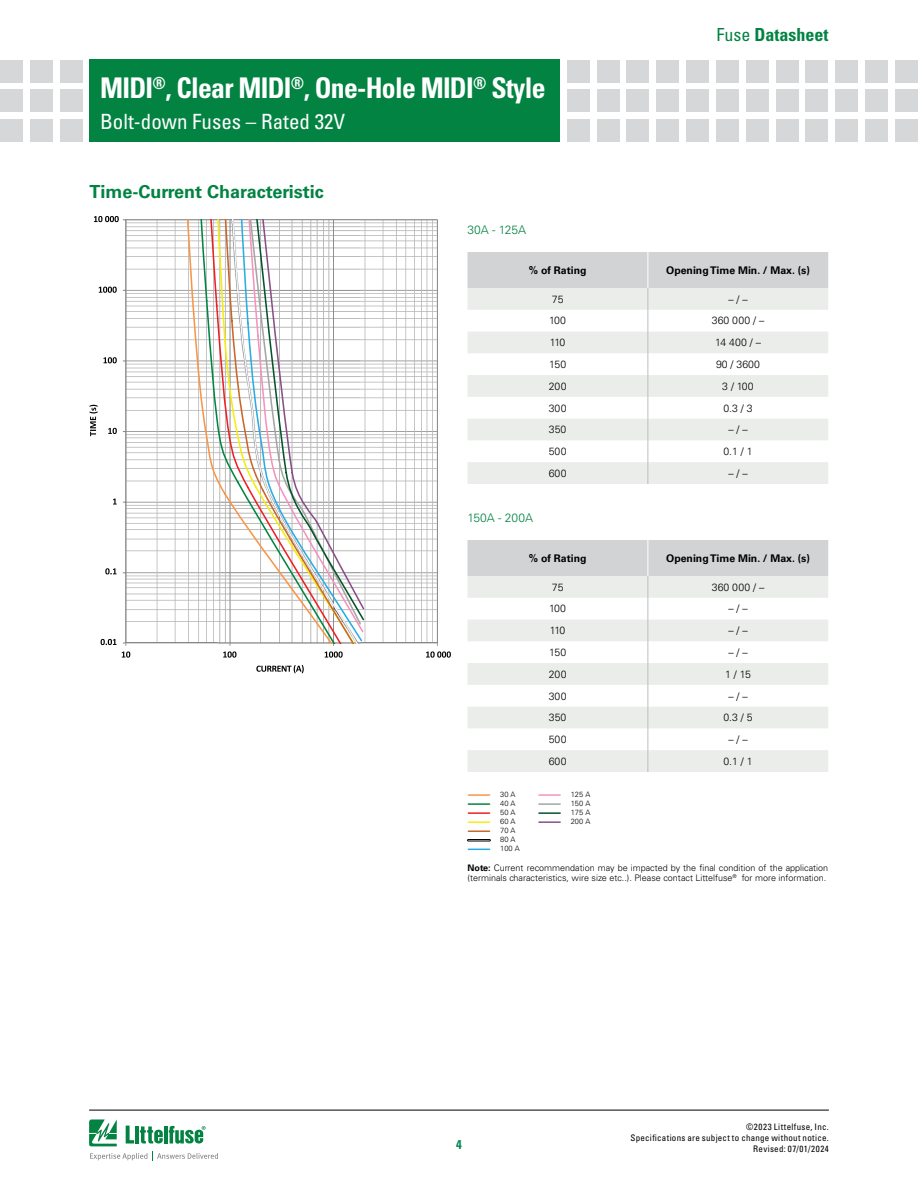
<style>
.page{position:relative;width:918px;height:1188px;background:#fff}
.page>*{position:absolute;margin:0;border:0;box-sizing:border-box;transform-origin:0 0}
.t1{font:700 condensed 28.5px "Univers LT Std";letter-spacing:-.025em;color:#fff}
.t2{font:condensed 21px "Univers LT Std";color:#fff}
.t3{font:700 18px "Univers LT Std";color:#028342}
.t4{font:700 condensed 18px "Univers LT Std";color:#028342}
.t5{font:700 condensed 12.75px "Univers LT Std";color:#008752}
.t6{font:300 12px "Univers LT Std";color:#028342}
.t7{font:300 10.5px "Univers LT Std";color:#000}
.t8{font:700 10.5px "Univers LT Std";color:#000}
.t9{font:300 9px/10.8px "Univers LT Std";color:#000}
.t10{font:condensed 9px/10.8px "Univers LT Std";letter-spacing:.03em;color:#000;text-align:right}
.t11{font:300 7.5px/9px "Univers LT Std";color:#000101}
.s1{font-weight:400}
.s2{font-weight:700}
</style>
<div class="page">
<div style="left:90px;top:60px;width:470px;height:82px;background:#028342"></div>
<div style="left:60px;top:60px;width:23px;height:23px;background:#d5d7d8"></div>
<div style="left:60px;top:90px;width:23px;height:22px;background:#d5d7d8"></div>
<div style="left:60px;top:119px;width:23px;height:23px;background:#d5d7d8"></div>
<div style="left:30px;top:60px;width:23px;height:23px;background:#d5d7d8"></div>
<div style="left:30px;top:90px;width:23px;height:22px;background:#d5d7d8"></div>
<div style="left:30px;top:119px;width:23px;height:23px;background:#d5d7d8"></div>
<div style="left:0;top:60px;width:23px;height:23px;background:#d5d7d8"></div>
<div style="left:0;top:90px;width:23px;height:22px;background:#d5d7d8"></div>
<div style="left:0;top:119px;width:23px;height:23px;background:#d5d7d8"></div>
<div style="left:567px;top:60px;width:23px;height:23px;background:#d5d7d8"></div>
<div style="left:567px;top:90px;width:23px;height:22px;background:#d5d7d8"></div>
<div style="left:567px;top:119px;width:23px;height:23px;background:#d5d7d8"></div>
<div style="left:597px;top:60px;width:23px;height:23px;background:#d5d7d8"></div>
<div style="left:597px;top:90px;width:23px;height:22px;background:#d5d7d8"></div>
<div style="left:597px;top:119px;width:23px;height:23px;background:#d5d7d8"></div>
<div style="left:627px;top:60px;width:22px;height:23px;background:#d5d7d8"></div>
<div style="left:627px;top:90px;width:22px;height:22px;background:#d5d7d8"></div>
<div style="left:627px;top:119px;width:22px;height:23px;background:#d5d7d8"></div>
<div style="left:656px;top:60px;width:23px;height:23px;background:#d5d7d8"></div>
<div style="left:656px;top:90px;width:23px;height:22px;background:#d5d7d8"></div>
<div style="left:656px;top:119px;width:23px;height:23px;background:#d5d7d8"></div>
<div style="left:686px;top:60px;width:23px;height:23px;background:#d5d7d8"></div>
<div style="left:686px;top:90px;width:23px;height:22px;background:#d5d7d8"></div>
<div style="left:686px;top:119px;width:23px;height:23px;background:#d5d7d8"></div>
<div style="left:716px;top:60px;width:23px;height:23px;background:#d5d7d8"></div>
<div style="left:716px;top:90px;width:23px;height:22px;background:#d5d7d8"></div>
<div style="left:716px;top:119px;width:23px;height:23px;background:#d5d7d8"></div>
<div style="left:746px;top:60px;width:23px;height:23px;background:#d5d7d8"></div>
<div style="left:746px;top:90px;width:23px;height:22px;background:#d5d7d8"></div>
<div style="left:746px;top:119px;width:23px;height:23px;background:#d5d7d8"></div>
<div style="left:805px;top:60px;width:23px;height:23px;background:#d5d7d8"></div>
<div style="left:805px;top:90px;width:23px;height:22px;background:#d5d7d8"></div>
<div style="left:805px;top:119px;width:23px;height:23px;background:#d5d7d8"></div>
<div style="left:776px;top:60px;width:22px;height:23px;background:#d5d7d8"></div>
<div style="left:776px;top:90px;width:22px;height:22px;background:#d5d7d8"></div>
<div style="left:776px;top:119px;width:22px;height:23px;background:#d5d7d8"></div>
<div style="left:835px;top:60px;width:23px;height:23px;background:#d5d7d8"></div>
<div style="left:835px;top:90px;width:23px;height:22px;background:#d5d7d8"></div>
<div style="left:835px;top:119px;width:23px;height:23px;background:#d5d7d8"></div>
<div style="left:865px;top:60px;width:23px;height:23px;background:#d5d7d8"></div>
<div style="left:865px;top:90px;width:23px;height:22px;background:#d5d7d8"></div>
<div style="left:865px;top:119px;width:23px;height:23px;background:#d5d7d8"></div>
<div style="left:895px;top:60px;width:23px;height:23px;background:#d5d7d8"></div>
<div style="left:895px;top:90px;width:23px;height:22px;background:#d5d7d8"></div>
<div style="left:895px;top:119px;width:23px;height:23px;background:#d5d7d8"></div>
<hr style="left:89px;top:1110px;width:740px;height:1px;background:#000">
<svg style="left:89px;top:1119px;width:28px;height:27px"></svg>
<hr style="left:164px;top:1126px;width:3px;height:18px;background:#028342">
<svg style="left:169px;top:1126px;width:37px;height:18px"></svg>
<svg style="left:126px;top:1126px;width:37px;height:18px"></svg>
<svg style="left:90px;top:1152px;width:128px;height:9px"></svg>
<svg style="left:468px;top:252px;width:360px;height:232px"></svg>
<hr style="left:648px;top:252px;width:1px;height:36px;background:#fff">
<svg style="left:468px;top:540px;width:360px;height:232px"></svg>
<hr style="left:648px;top:540px;width:1px;height:36px;background:#fff">
<svg style="left:126px;top:219px;width:312px;height:424px"></svg>
<hr style="left:125px;top:220px;width:1px;height:423px;background:#868787">
<hr style="left:126px;top:643px;width:311px;height:1px;background:#868787">
<img style="left:217px;top:643px;width:143px;height:1px">
<img style="left:236px;top:643px;width:89px;height:1px">
<svg style="left:174px;top:220px;width:13px;height:423px"></svg>
<svg style="left:187px;top:220px;width:10px;height:423px"></svg>
<svg style="left:197px;top:220px;width:8px;height:423px"></svg>
<svg style="left:205px;top:220px;width:7px;height:423px"></svg>
<svg style="left:212px;top:220px;width:6px;height:423px"></svg>
<svg style="left:218px;top:220px;width:10px;height:423px"></svg>
<svg style="left:228px;top:220px;width:136px;height:423px"></svg>
<svg style="left:233px;top:220px;width:129px;height:406px"></svg>
<svg style="left:240px;top:220px;width:126px;height:402px"></svg>
<svg style="left:246px;top:220px;width:120px;height:391px"></svg>
<svg style="left:105px;top:568px;width:12px;height:6px"></svg>
<svg style="left:113px;top:499px;width:4px;height:6px"></svg>
<svg style="left:108px;top:428px;width:9px;height:6px"></svg>
<svg style="left:104px;top:357px;width:13px;height:6px"></svg>
<svg style="left:99px;top:287px;width:18px;height:6px"></svg>
<svg style="left:94px;top:216px;width:32px;height:6px"></svg>
<svg style="left:101px;top:639px;width:29px;height:19px"></svg>
<svg style="left:223px;top:643px;width:13px;height:15px"></svg>
<svg style="left:325px;top:643px;width:18px;height:15px"></svg>
<svg style="left:426px;top:643px;width:25px;height:15px"></svg>
<svg style="left:90px;top:405px;width:8px;height:31px"></svg>
<svg style="left:256px;top:665px;width:48px;height:8px"></svg>
<hr style="left:468px;top:794px;width:22px;height:2px;background:#f89648">
<hr style="left:468px;top:803px;width:22px;height:2px;background:#008643">
<hr style="left:468px;top:812px;width:22px;height:2px;background:#ed2124">
<hr style="left:468px;top:821px;width:22px;height:2px;background:#f7ec0f">
<hr style="left:468px;top:830px;width:22px;height:2px;background:#ca6728">
<div style="left:468px;top:839px;width:22px;height:2px;border:1px solid #000"></div>
<svg style="left:468px;top:849px;width:22px;height:1px"></svg>
<hr style="left:539px;top:794px;width:21px;height:2px;background:#f494be">
<hr style="left:539px;top:803px;width:21px;height:2px;background:#a6a6a5">
<hr style="left:539px;top:812px;width:21px;height:2px;background:#04552b">
<hr style="left:539px;top:821px;width:21px;height:2px;background:#875088">
<h1 class="t1" style="left:100px;top:71px;width:447px">MIDI<sup>®</sup>, Clear MIDI<sup>®</sup>, One-Hole MIDI<sup>®</sup> Style</h1>
<h2 class="t2" style="left:100px;top:108px;width:246px">Bolt-down Fuses – Rated 32V</h2>
<h3 class="t3" style="left:90px;top:181px;width:236px">Time-Current Characteristic</h3>
<h3 class="t6" style="left:468px;top:223px;width:60px">30A - 125A</h3>
<h3 class="t4" style="left:717px;top:24px;width:113px"><span class="s1">Fuse</span> Datasheet</h3>
<p class="t8" style="left:529px;top:264px;width:59px">% of Rating</p>
<p class="t8" style="left:666px;top:264px;width:145px">Opening Time Min. / Max. (s)</p>
<p class="t7" style="left:552px;top:293px;width:13px">75</p>
<p class="t7" style="left:728px;top:293px;width:21px">– / –</p>
<p class="t7" style="left:549px;top:314px;width:18px">100</p>
<p class="t7" style="left:712px;top:314px;width:54px">360 000 / –</p>
<p class="t7" style="left:550px;top:336px;width:17px">110</p>
<p class="t7" style="left:715px;top:336px;width:47px">14 400 / –</p>
<p class="t7" style="left:549px;top:358px;width:18px">150</p>
<p class="t7" style="left:716px;top:358px;width:45px">90 / 3600</p>
<p class="t7" style="left:549px;top:380px;width:19px">200</p>
<p class="t7" style="left:722px;top:380px;width:33px">3 / 100</p>
<p class="t7" style="left:549px;top:402px;width:19px">300</p>
<p class="t7" style="left:723px;top:402px;width:31px">0.3 / 3</p>
<p class="t7" style="left:549px;top:423px;width:19px">350</p>
<p class="t7" style="left:728px;top:423px;width:21px">– / –</p>
<p class="t7" style="left:549px;top:445px;width:19px">500</p>
<p class="t7" style="left:723px;top:445px;width:31px">0.1 / 1</p>
<p class="t7" style="left:549px;top:467px;width:19px">600</p>
<p class="t7" style="left:728px;top:467px;width:21px">– / –</p>
<h3 class="t6" style="left:468px;top:511px;width:67px">150A - 200A</h3>
<p class="t8" style="left:529px;top:552px;width:59px">% of Rating</p>
<p class="t8" style="left:666px;top:552px;width:145px">Opening Time Min. / Max. (s)</p>
<p class="t7" style="left:552px;top:581px;width:13px">75</p>
<p class="t7" style="left:712px;top:581px;width:54px">360 000 / –</p>
<p class="t7" style="left:549px;top:602px;width:18px">100</p>
<p class="t7" style="left:728px;top:602px;width:21px">– / –</p>
<p class="t7" style="left:550px;top:624px;width:17px">110</p>
<p class="t7" style="left:728px;top:624px;width:21px">– / –</p>
<p class="t7" style="left:549px;top:646px;width:18px">150</p>
<p class="t7" style="left:728px;top:646px;width:21px">– / –</p>
<p class="t7" style="left:549px;top:668px;width:19px">200</p>
<p class="t7" style="left:725px;top:668px;width:27px">1 / 15</p>
<p class="t7" style="left:549px;top:690px;width:19px">300</p>
<p class="t7" style="left:728px;top:690px;width:21px">– / –</p>
<p class="t7" style="left:549px;top:711px;width:19px">350</p>
<p class="t7" style="left:723px;top:711px;width:31px">0.3 / 5</p>
<p class="t7" style="left:549px;top:733px;width:19px">500</p>
<p class="t7" style="left:728px;top:733px;width:21px">– / –</p>
<p class="t7" style="left:549px;top:755px;width:19px">600</p>
<p class="t7" style="left:723px;top:755px;width:31px">0.1 / 1</p>
<p class="t11" style="left:500px;top:790px;width:21px">30 A<br>40 A<br>50 A<br>60 A<br>70 A<br>80 A<br>100 A</p>
<p class="t11" style="left:571px;top:790px;width:21px;text-align:justify">125 A 150 A 175 A 200 A</p>
<p class="t9" style="left:468px;top:862px;width:362px"><span class="s2">Note:</span> Current recommendation may be impacted by the final condition of the application (terminals characteristics, wire size etc..). Please contact Littelfuse<sup>®</sup> for more information.</p>
<h3 class="t5" style="left:456px;top:1137px;width:7px">4</h3>
<p class="t10" style="left:631px;top:1121px;width:200px">©2023 Littelfuse, Inc.<br>Specifications are subject to change without notice.<br>Revised: 07/01/2024</p>
</div>
